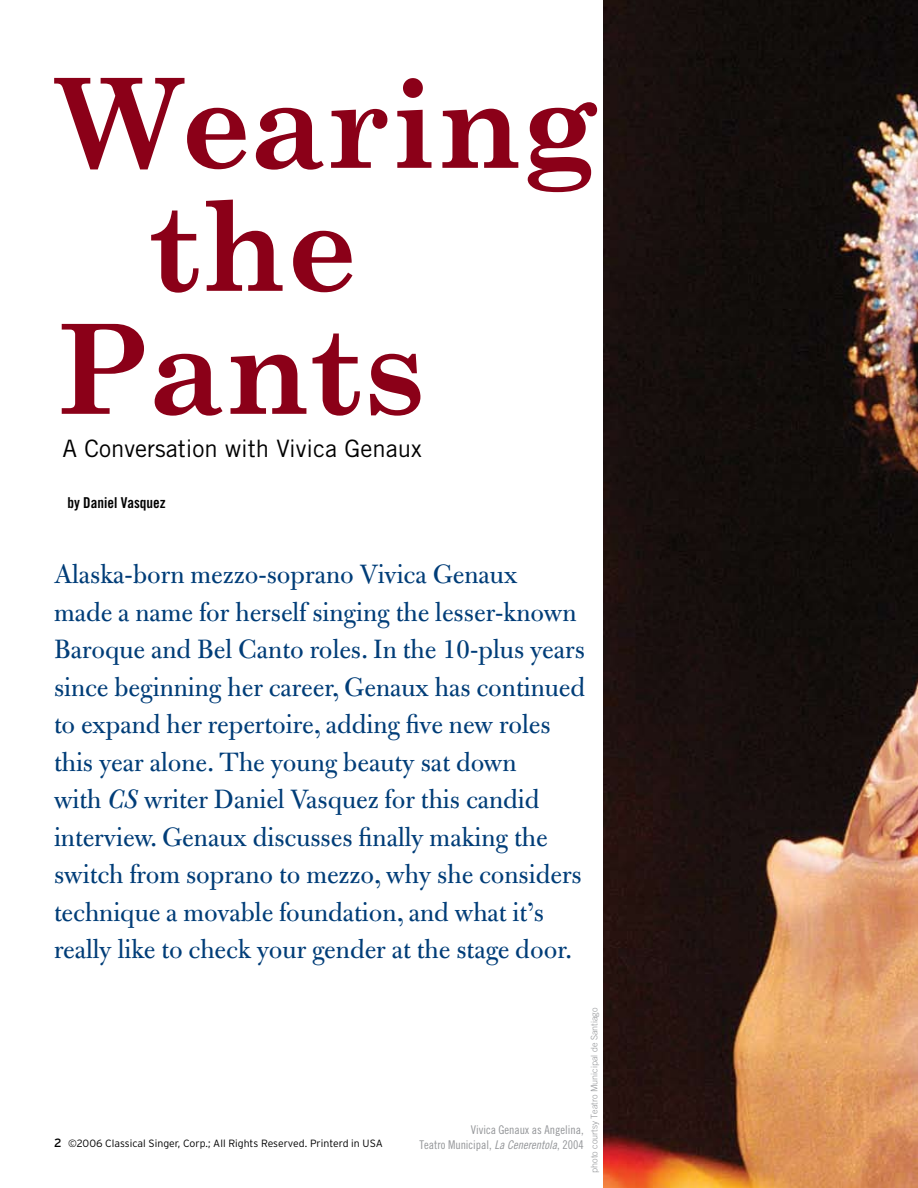
<style>
.page{position:relative;width:918px;height:1188px;background:#fff}
.page>*{position:absolute;margin:0;border:0;box-sizing:border-box;transform-origin:0 0}
.t1{font:700 124.5px "Century Schoolbook";color:#8b0018}
.t2{font:28.5px/37.5px "Bulmer";color:#003d78}
.t3{font:24px "Trade Gothic";color:#000}
.t4{font:15px "Trade Gothic Bold Cond Twenty";color:#000}
.t5{font:12px "Trade Gothic Cond Eighteen";color:#939598}
.t6{font:300 10.5px "Interstate";color:#000}
.t7{font:300 9px "Trade Gothic";color:#939598}
.s1{font-style:italic}
.s2{font-family:"Trade Gothic Cond Eighteen Obl"}
</style>
<div class="page">
<img style="left:603px;top:0;width:315px;height:1188px">
<h1 class="t1" style="left:59px;top:48px;width:541px">Wearing</h1>
<h1 class="t1" style="left:148px;top:171px;width:211px">the</h1>
<h1 class="t1" style="left:54px;top:294px;width:373px">Pants</h1>
<p class="t3" style="left:62px;top:434px;width:361px">A Conversation with Vivica Genaux</p>
<p class="t4" style="left:68px;top:493px;width:100px">by Daniel Vasquez</p>
<p class="t2" style="left:54px;top:556px;width:533px">Alaska-born mezzo-soprano Vivica Genaux<br>made a name for herself singing the lesser-known Baroque and Bel Canto roles. In the 10-plus years since beginning her career, Genaux has continued to expand her repertoire, adding five new roles this year alone. The young beauty sat down<br>with <span class="s1">CS</span> writer Daniel Vasquez for this candid interview. Genaux discusses finally making the switch from soprano to mezzo, why she considers technique a movable foundation, and what it’s really like to check your gender at the stage door.</p>
<p class="t7" style="left:589px;top:1173px;width:167px;rotate:-90deg">photo courtsy Teatro Municipal de Santiago</p>
<p class="t5" style="left:471px;top:1123px;width:115px">Vivica Genaux as Angelina,</p>
<p class="t6" style="left:68px;top:1138px;width:316px">©2006 Classical Singer, Corp.; All Rights Reserved. Printerd in USA</p>
<p class="t5" style="left:419px;top:1137px;width:166px">Teatro Municipal, <span class="s2">La Cenerentola</span>, 2004</p>
</div>
